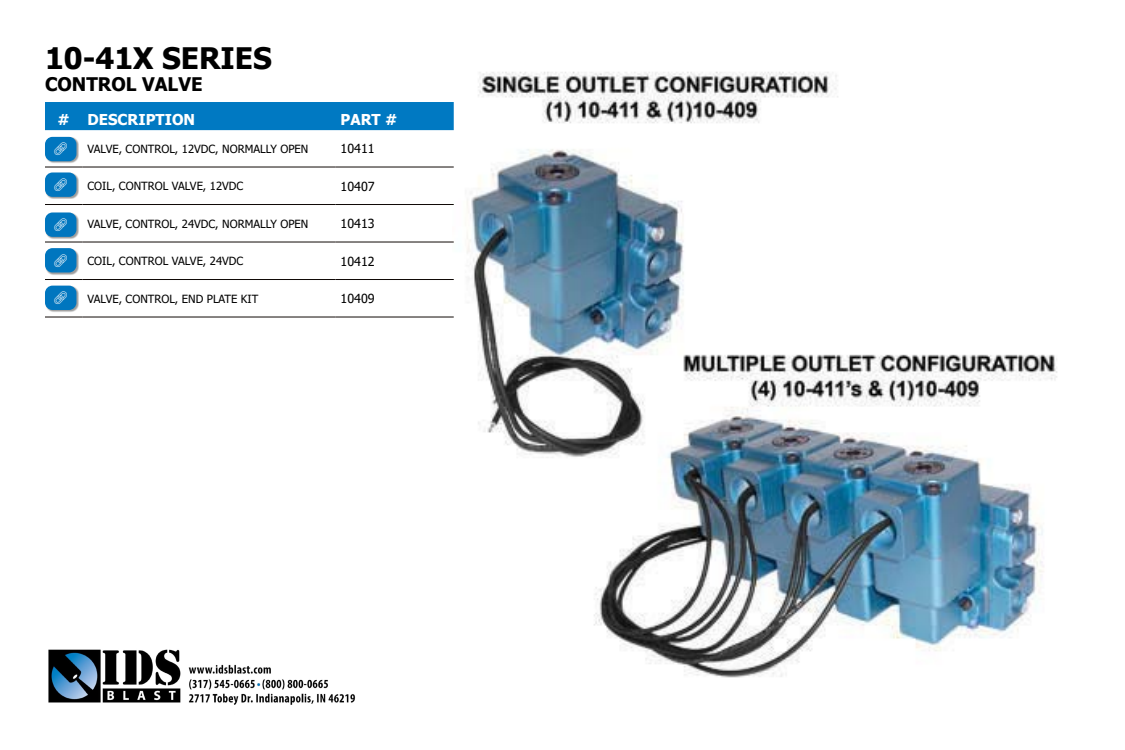
<style>
.page{position:relative;width:1125px;height:750px;background:#fff}
.page>*{position:absolute;margin:0;border:0;box-sizing:border-box;transform-origin:0 0}
.t1{font:700 29.62px "Tahoma";color:#000}
.t2{font:700 18.75px "Tahoma";color:#000}
.t3{font:700 15px "Tahoma";color:#fff}
.t4{font:12.5px "Tahoma";color:#000}
.t5{font:11.25px "Tahoma";color:#000}
</style>
<div class="page">
<img style="left:452px;top:71px;width:605px;height:607px">
<div style="left:45px;top:102px;width:409px;height:28px;background:#0079c2"></div>
<hr style="left:45px;top:167px;width:37px;height:1px;background:#100906">
<hr style="left:82px;top:167px;width:254px;height:1px;background:#100906">
<hr style="left:336px;top:167px;width:118px;height:1px;background:#100906">
<hr style="left:45px;top:204px;width:37px;height:1px;background:#100906">
<hr style="left:82px;top:204px;width:254px;height:1px;background:#100906">
<hr style="left:336px;top:204px;width:118px;height:1px;background:#100906">
<hr style="left:45px;top:242px;width:37px;height:1px;background:#100906">
<hr style="left:82px;top:242px;width:254px;height:1px;background:#100906">
<hr style="left:336px;top:242px;width:118px;height:1px;background:#100906">
<hr style="left:45px;top:279px;width:37px;height:1px;background:#100906">
<hr style="left:82px;top:279px;width:254px;height:1px;background:#100906">
<hr style="left:336px;top:279px;width:118px;height:1px;background:#100906">
<hr style="left:45px;top:317px;width:37px;height:1px;background:#100906">
<hr style="left:82px;top:317px;width:254px;height:1px;background:#100906">
<hr style="left:336px;top:317px;width:118px;height:1px;background:#100906">
<div style="left:45px;top:248px;width:34px;height:27px;background:#000;opacity:.39"></div>
<div style="left:45px;top:248px;width:31px;height:24px;background:#0076bf;border-radius:7px"></div>
<div style="left:45px;top:212px;width:34px;height:27px;background:#000;opacity:.39"></div>
<div style="left:45px;top:212px;width:31px;height:25px;background:#0076bf;border-radius:7px"></div>
<div style="left:45px;top:172px;width:34px;height:27px;background:#000;opacity:.39"></div>
<div style="left:45px;top:172px;width:31px;height:25px;background:#0076bf;border-radius:7px"></div>
<div style="left:45px;top:137px;width:34px;height:27px;background:#000;opacity:.39"></div>
<div style="left:45px;top:137px;width:31px;height:24px;background:#0076bf;border-radius:7px"></div>
<div style="left:45px;top:286px;width:34px;height:27px;background:#000;opacity:.39"></div>
<div style="left:45px;top:286px;width:31px;height:24px;background:#0076bf;border-radius:7px"></div>
<img style="left:48px;top:649px;width:308px;height:56px">
<h1 class="t1" style="left:45px;top:37px;width:228px">10-41X SERIES</h1>
<h2 class="t2" style="left:45px;top:71px;width:159px">CONTROL VALVE</h2>
<h3 class="t3" style="left:58px;top:109px;width:139px"># DESCRIPTION</h3>
<h3 class="t3" style="left:341px;top:109px;width:58px">PART #</h3>
<p class="t5" style="left:88px;top:141px;width:222px">VALVE, CONTROL, 12VDC, NORMALLY OPEN</p>
<p class="t4" style="left:341px;top:140px;width:36px">10411</p>
<p class="t5" style="left:88px;top:178px;width:157px">COIL, CONTROL VALVE, 12VDC</p>
<p class="t4" style="left:341px;top:178px;width:36px">10407</p>
<p class="t5" style="left:88px;top:216px;width:222px">VALVE, CONTROL, 24VDC, NORMALLY OPEN</p>
<p class="t4" style="left:341px;top:215px;width:36px">10413</p>
<p class="t5" style="left:88px;top:253px;width:157px">COIL, CONTROL VALVE, 24VDC</p>
<p class="t4" style="left:341px;top:253px;width:36px">10412</p>
<p class="t5" style="left:88px;top:291px;width:172px">VALVE, CONTROL, END PLATE KIT</p>
<p class="t4" style="left:341px;top:290px;width:36px">10409</p>
</div>
